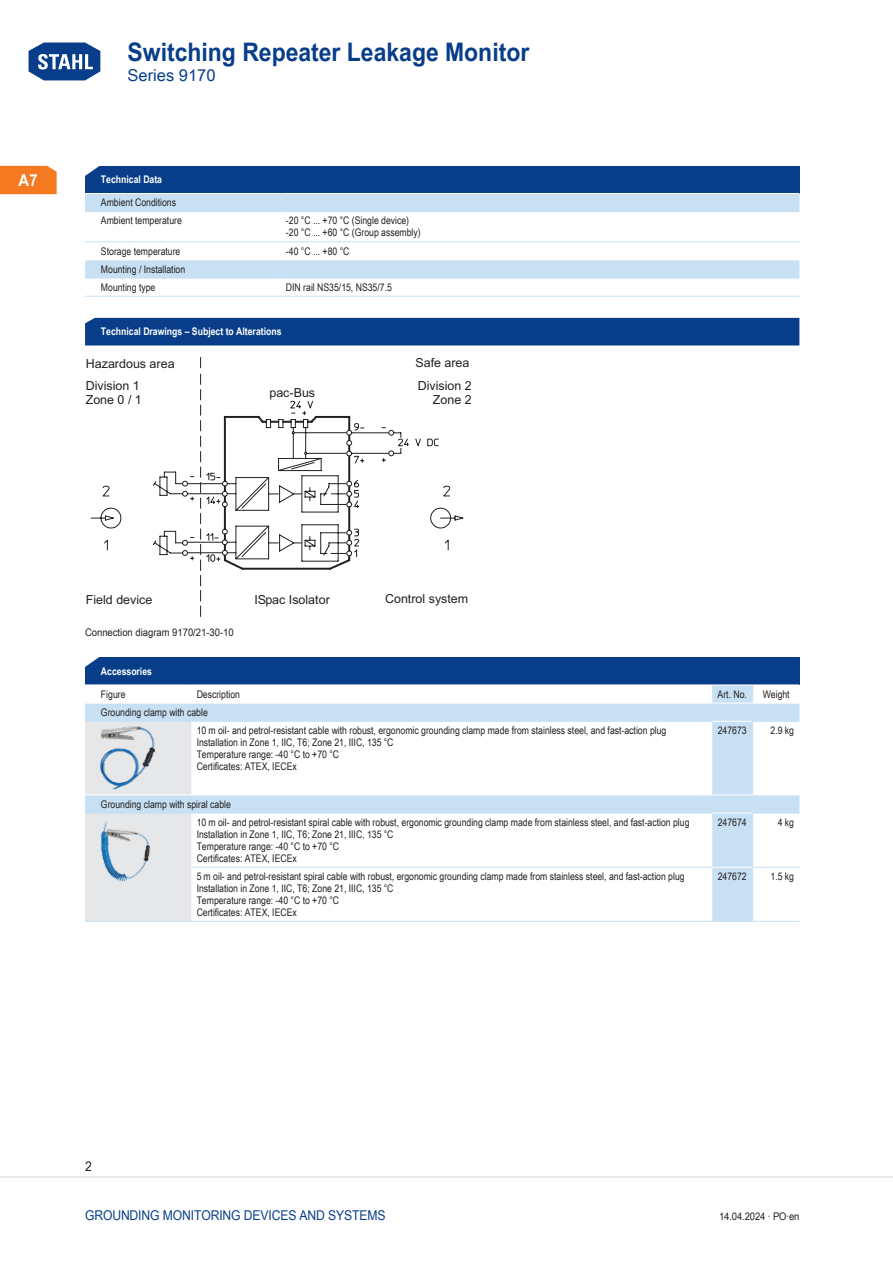
<style>
.page{position:relative;width:893px;height:1263px;background:#fff}
.page>*{position:absolute;margin:0;border:0;box-sizing:border-box;transform-origin:0 0}
.t1{font:700 25.5px "Arial Unicode MS";color:#083e89;scale:.9 1}
.TabHeader1stColumn{font:700 24px "Arial Unicode MS";color:#fff;scale:1.45 1}
.t2{font:16.5px "Arial Unicode MS";color:#083e89}
.t3{font:700 16.5px "Arial Unicode MS";color:#fff;scale:.9 1}
.t4{font:13.5px "Arial Unicode MS";letter-spacing:-.01em;color:#083e89;scale:.9 1}
.t5{font:13.5px "Arial Unicode MS";color:#231f20;scale:.9 1}
.t6{font:12.45px/14px "Arial";color:#231f20}
.TabBodyLeft{font:10.5px/12px "Arial Unicode MS";color:#231f20;scale:.83 1}
.TabBody1stColumn{font:10.5px "Arial Unicode MS";color:#231f20;scale:.83 1}
.TabHeader1stColumn-2{font:700 10.5px "Arial Unicode MS";color:#fff;scale:.83 1}
.TabBody1stColumnTitl{font:10.5px "Arial Unicode MS";color:#231f20;scale:.83 1}
.TabBodyLeft-2{font:10.5px "Arial Unicode MS";color:#231f20;scale:.9 1}
.TabBodyCenter{font:10.5px "Arial Unicode MS";color:#231f20;scale:.83 1}
.TabBodyRight{font:10.5px "Arial Unicode MS";color:#231f20;scale:.83 1}
.s1{font-weight:400;font-size:31.65px;color:#fff}
</style>
<div class="page">
<svg style="left:28px;top:42px;width:73px;height:39px"></svg>
<hr style="left:0;top:1176px;width:893px;height:2px;background:#e6e7e9">
<div style="left:0;top:166px;width:57px;height:28px;background:#f47921"></div>
<div style="left:85px;top:318px;width:714px;height:27px;background:#083e89"></div>
<div style="left:85px;top:657px;width:714px;height:28px;background:#083e89"></div>
<svg style="left:85px;top:685px;width:714px;height:236px"></svg>
<hr style="left:85px;top:684px;width:85px;height:1px;background:#fff">
<svg style="left:170px;top:684px;width:21px;height:1px"></svg>
<hr style="left:191px;top:684px;width:521px;height:1px;background:#fff">
<hr style="left:712px;top:684px;width:41px;height:1px;background:#fff">
<hr style="left:753px;top:684px;width:46px;height:1px;background:#fff">
<svg style="left:752px;top:685px;width:1px;height:18px"></svg>
<hr style="left:85px;top:703px;width:85px;height:1px;background:#fff">
<svg style="left:170px;top:703px;width:21px;height:1px"></svg>
<hr style="left:191px;top:703px;width:521px;height:1px;background:#fff">
<hr style="left:712px;top:703px;width:41px;height:1px;background:#fff">
<hr style="left:753px;top:703px;width:46px;height:1px;background:#fff">
<hr style="left:191px;top:721px;width:521px;height:1px;background:#c7e0f3">
<hr style="left:712px;top:721px;width:40px;height:1px;background:#fff">
<hr style="left:752px;top:721px;width:47px;height:1px;background:#c7e0f3">
<hr style="left:752px;top:722px;width:1px;height:72px;background:#c7e0f3">
<hr style="left:191px;top:794px;width:521px;height:1px;background:#fff">
<hr style="left:712px;top:794px;width:41px;height:1px;background:#fff">
<hr style="left:753px;top:794px;width:46px;height:1px;background:#fff">
<svg style="left:85px;top:721px;width:106px;height:201px;background:#e1e6ea"></svg>
<hr style="left:191px;top:813px;width:521px;height:1px;background:#c7e0f3">
<hr style="left:712px;top:813px;width:40px;height:1px;background:#fff">
<hr style="left:752px;top:813px;width:47px;height:1px;background:#c7e0f3">
<hr style="left:752px;top:813px;width:1px;height:54px;background:#c7e0f3">
<hr style="left:191px;top:867px;width:521px;height:1px;background:#c7e0f3">
<hr style="left:191px;top:921px;width:521px;height:1px;background:#c7e0f3">
<hr style="left:712px;top:867px;width:40px;height:1px;background:#fff">
<hr style="left:712px;top:921px;width:41px;height:1px;background:#c7e0f3">
<hr style="left:752px;top:867px;width:47px;height:1px;background:#c7e0f3">
<hr style="left:753px;top:921px;width:46px;height:1px;background:#c7e0f3">
<hr style="left:752px;top:867px;width:1px;height:54px;background:#c7e0f3">
<img style="left:101px;top:726px;width:53px;height:63px">
<img style="left:101px;top:818px;width:49px;height:63px">
<div style="left:85px;top:166px;width:714px;height:27px;background:#083e89"></div>
<svg style="left:85px;top:194px;width:714px;height:84px"></svg>
<hr style="left:85px;top:211px;width:196px;height:1px;background:#c7e0f3">
<hr style="left:281px;top:211px;width:518px;height:1px;background:#c7e0f3">
<hr style="left:85px;top:241px;width:196px;height:1px;background:#c7e0f3">
<hr style="left:281px;top:241px;width:518px;height:1px;background:#c7e0f3">
<hr style="left:85px;top:260px;width:196px;height:1px;background:#fff">
<hr style="left:281px;top:260px;width:518px;height:1px;background:#fff">
<hr style="left:85px;top:278px;width:196px;height:1px;background:#c7e0f3">
<hr style="left:85px;top:296px;width:196px;height:1px;background:#c7e0f3">
<hr style="left:281px;top:278px;width:518px;height:1px;background:#c7e0f3">
<hr style="left:281px;top:296px;width:518px;height:1px;background:#c7e0f3">
<svg style="left:200px;top:570px;width:1px;height:46px"></svg>
<svg style="left:90px;top:487px;width:374px;height:83px"></svg>
<svg style="left:102px;top:400px;width:348px;height:162px"></svg>
<h1 class="t1" style="left:26px;top:33px;width:560px"><span class="s1">Home</span> Switching Repeater Leakage Monitor</h1>
<h3 class="t2" style="left:128px;top:63px;width:90px">Series 9170</h3>
<h3 class="t3" style="left:19px;top:168px;width:23px">A7</h3>
<p class="TabHeader1stColumn" style="left:82px;top:154px;width:16px">◤</p>
<p class="TabHeader1stColumn-2" style="left:101px;top:172px;width:75px">Technical Data</p>
<p class="TabBody1stColumn" style="left:101px;top:195px;width:92px">Ambient Conditions</p>
<p class="TabBody1stColumn" style="left:101px;top:213px;width:99px">Ambient temperature</p>
<p class="TabBodyLeft" style="left:286px;top:215px;width:164px">-20 °C ... +70 °C (Single device) -20 °C ... +60 °C (Group assembly)</p>
<p class="TabBody1stColumn" style="left:101px;top:243px;width:97px">Storage temperature</p>
<p class="TabBodyLeft" style="left:286px;top:245px;width:77px">-40 °C ... +80 °C</p>
<p class="TabBody1stColumn" style="left:101px;top:261px;width:103px">Mounting / I nstallation</p>
<p class="TabBody1stColumn" style="left:101px;top:280px;width:67px">Mounting type</p>
<p class="TabBodyLeft" style="left:286px;top:281px;width:129px">DIN rail NS35/15, NS35/7.5</p>
<p class="TabHeader1stColumn-2" style="left:101px;top:324px;width:219px">Technical Drawings – Subject to Alterations</p>
<p class="t6" style="left:86px;top:357px;width:90px">Hazardous area</p>
<p class="t6" style="left:415px;top:357px;width:56px">Safe area</p>
<p class="t6" style="left:86px;top:380px;width:58px">Division 1<br>Zone 0 / 1</p>
<p class="t6" style="left:418px;top:380px;width:56px;text-align:right">Division 2<br>Zone 2</p>
<p class="t6" style="left:269px;top:387px;width:47px">pac-Bus</p>
<p class="t6" style="left:86px;top:593px;width:68px">Field device</p>
<p class="t6" style="left:254px;top:593px;width:77px">ISpac Isolator</p>
<p class="t6" style="left:385px;top:593px;width:85px">Control system</p>
<p class="TabBodyLeft-2" style="left:85px;top:625px;width:167px">Connection diagram 9170/21-30-10</p>
<p class="TabHeader1stColumn" style="left:82px;top:645px;width:16px">◤</p>
<p class="TabHeader1stColumn-2" style="left:101px;top:663px;width:63px">Accessories</p>
<p class="TabBody1stColumn" style="left:101px;top:686px;width:31px">Figure</p>
<p class="TabBodyLeft" style="left:197px;top:688px;width:54px">Description</p>
<p class="TabBodyCenter" style="left:718px;top:686px;width:37px">Art. No.</p>
<p class="TabBodyCenter" style="left:763px;top:686px;width:34px">Weight</p>
<p class="TabBody1stColumnTitl" style="left:101px;top:705px;width:130px">Grounding clamp with cable</p>
<p class="TabBodyLeft" style="left:197px;top:724px;width:567px">10 m oil- and petrol-resistant cable with robust, ergonomic grounding clamp made from stainless steel, and fast-action plug I nstallation in Zone 1, IIC, T6; Zone 21, IIIC, 135 °C<br>Temperature range: -40 °C to +70 °C<br>Certificates: ATEX, IECEx</p>
<p class="TabBodyCenter" style="left:718px;top:723px;width:36px">247673</p>
<p class="TabBodyRight" style="left:770px;top:723px;width:30px">2.9 kg</p>
<p class="TabBody1stColumnTitl" style="left:101px;top:796px;width:158px">Grounding clamp with spiral cable</p>
<p class="TabBodyLeft" style="left:197px;top:816px;width:595px">10 m oil- and petrol-resistant spiral cable with robust, ergonomic grounding clamp made from stainless steel, and fast-action plug I nstallation in Zone 1, IIC, T6; Zone 21, IIIC, 135 °C<br>Temperature range: -40 °C to +70 °C<br>Certificates: ATEX, IECEx</p>
<p class="TabBodyCenter" style="left:718px;top:814px;width:36px">247674</p>
<p class="TabBodyRight" style="left:778px;top:814px;width:21px">4 kg</p>
<p class="TabBodyLeft" style="left:197px;top:870px;width:589px">5 m oil- and petrol-resistant spiral cable with robust, ergonomic grounding clamp made from stainless steel, and fast-action plug I nstallation in Zone 1, IIC, T6; Zone 21, IIIC, 135 °C<br>Temperature range: -40 °C to +70 °C<br>Certificates: ATEX, IECEx</p>
<p class="TabBodyCenter" style="left:718px;top:869px;width:36px">247672</p>
<p class="TabBodyRight" style="left:770px;top:869px;width:30px">1.5 kg</p>
<p class="t5" style="left:85px;top:1157px;width:9px">2</p>
<p class="t4" style="left:85px;top:1205px;width:324px">Grounding Monitoring Devices and Systems</p>
<p class="TabBodyLeft-2" style="left:719px;top:1208px;width:91px">14.04.2024 · PO·en</p>
</div>
